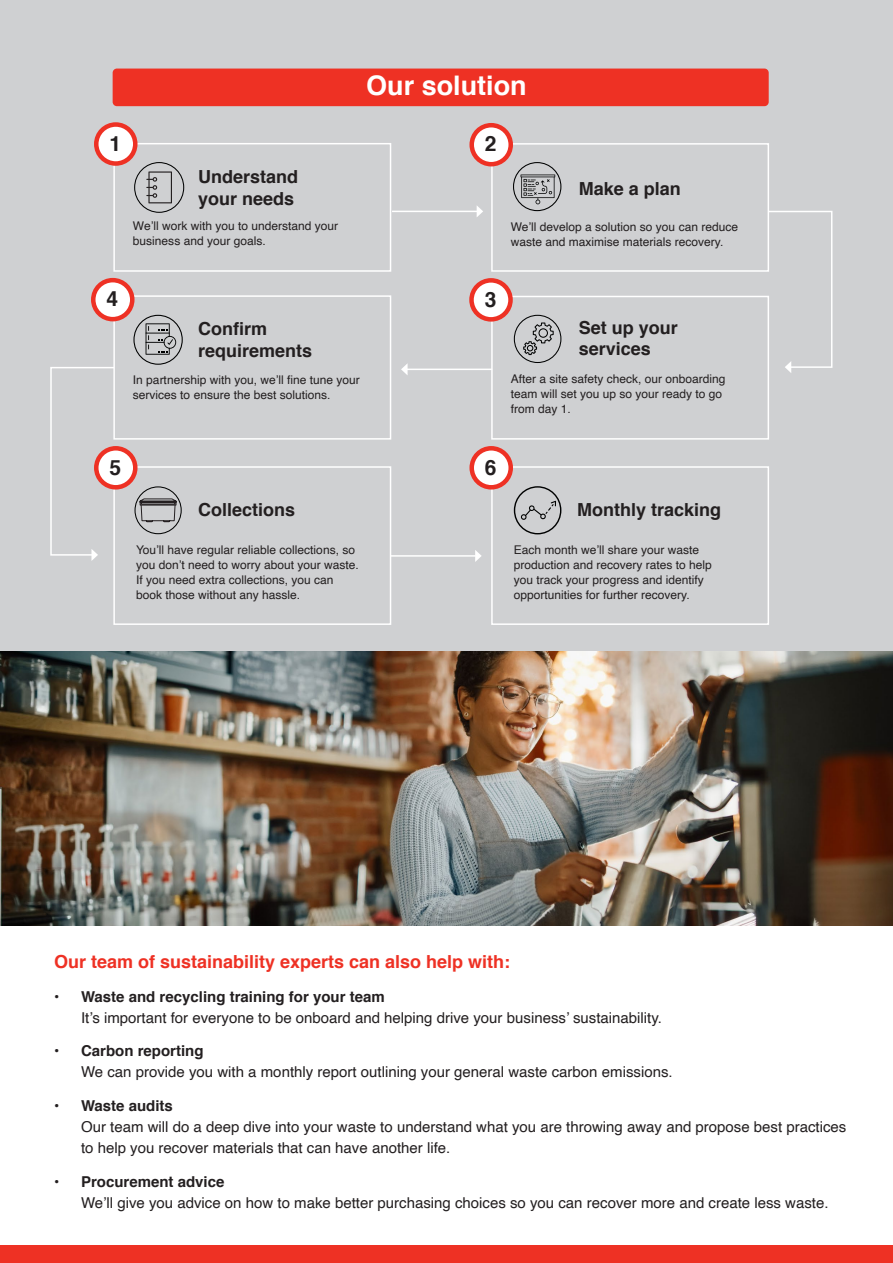
<style>
.page{position:relative;width:893px;height:1263px;background:#fff}
.page>*{position:absolute;margin:0;border:0;box-sizing:border-box;transform-origin:0 0}
.t1{font:700 27px "Helvetica";color:#fff}
.t2{font:700 21px "Helvetica";color:#231f20}
.t3{font:700 18px/21.6px "Helvetica";color:#231f20}
.t4{font:700 18px "Helvetica";color:#ee3124}
.t5{font:15px/21px "Helvetica";color:#231f20}
.t6{font:700 15px "Helvetica";color:#231f20}
.t7{font:12px/15px "Helvetica";color:#231f20}
</style>
<div class="page">
<div style="left:0;top:0;width:893px;height:811px;background:#cfd0d2"></div>
<div style="left:113px;top:69px;width:656px;height:37px;background:#ee3124;border-radius:4px"></div>
<div style="left:0;top:1246px;width:893px;height:17px;background:#ee3124"></div>
<svg style="left:146px;top:171px;width:26px;height:32px"></svg>
<div style="left:134px;top:162px;width:50px;height:51px;border:1px solid #000101;border-radius:50%"></div>
<div style="left:113px;top:143px;width:278px;height:129px;border:2px solid #fff"></div>
<div style="left:491px;top:143px;width:278px;height:129px;border:2px solid #fff"></div>
<svg style="left:472px;top:125px;width:39px;height:39px"></svg>
<div style="left:469px;top:123px;width:44px;height:43px;border:4px solid #ee3124;border-radius:50%"></div>
<svg style="left:96px;top:125px;width:39px;height:39px"></svg>
<div style="left:94px;top:122px;width:44px;height:44px;border:4px solid #ee3124;border-radius:50%"></div>
<div style="left:133px;top:315px;width:50px;height:50px;border:1px solid #000101;border-radius:50%"></div>
<svg style="left:146px;top:323px;width:30px;height:32px"></svg>
<div style="left:113px;top:295px;width:278px;height:145px;border:2px solid #fff"></div>
<svg style="left:93px;top:280px;width:39px;height:39px"></svg>
<div style="left:91px;top:278px;width:44px;height:43px;border:4px solid #ee3124;border-radius:50%"></div>
<div style="left:514px;top:486px;width:47px;height:48px;border:1px solid #000101;border-radius:50%"></div>
<svg style="left:521px;top:501px;width:35px;height:19px"></svg>
<div style="left:491px;top:466px;width:278px;height:159px;border:2px solid #fff"></div>
<svg style="left:472px;top:448px;width:39px;height:39px"></svg>
<div style="left:469px;top:446px;width:44px;height:43px;border:4px solid #ee3124;border-radius:50%"></div>
<div style="left:513px;top:162px;width:48px;height:49px;border:1px solid #000101;border-radius:50%"></div>
<svg style="left:521px;top:175px;width:34px;height:29px"></svg>
<hr style="left:392px;top:211px;width:85px;height:1px;background:#fff">
<svg style="left:477px;top:206px;width:6px;height:11px"></svg>
<div style="left:514px;top:315px;width:47px;height:48px;border:1px solid #000101;border-radius:50%"></div>
<svg style="left:523px;top:322px;width:31px;height:33px"></svg>
<div style="left:491px;top:296px;width:278px;height:144px;border:2px solid #fff"></div>
<svg style="left:471px;top:280px;width:39px;height:39px"></svg>
<div style="left:469px;top:278px;width:44px;height:44px;border:4px solid #ee3124;border-radius:50%"></div>
<hr style="left:407px;top:369px;width:85px;height:1px;background:#fff">
<svg style="left:401px;top:363px;width:7px;height:12px"></svg>
<svg style="left:767px;top:210px;width:66px;height:163px"></svg>
<svg style="left:50px;top:366px;width:66px;height:195px"></svg>
<hr style="left:391px;top:555px;width:85px;height:2px;background:#fff">
<svg style="left:475px;top:550px;width:7px;height:12px"></svg>
<img style="left:0;top:652px;width:893px;height:273px">
<div style="left:113px;top:466px;width:278px;height:159px;border:2px solid #fff"></div>
<svg style="left:96px;top:448px;width:39px;height:39px"></svg>
<div style="left:94px;top:446px;width:44px;height:43px;border:4px solid #ee3124;border-radius:50%"></div>
<div style="left:135px;top:486px;width:47px;height:48px;border:1px solid #000101;border-radius:50%"></div>
<svg style="left:139px;top:498px;width:38px;height:24px"></svg>
<h1 class="t1" style="left:366px;top:64px;width:162px">Our solution</h1>
<h2 class="t2" style="left:109px;top:126px;width:13px">1</h2>
<h3 class="t3" style="left:198px;top:166px;width:102px">Understand your needs</h3>
<h2 class="t2" style="left:485px;top:127px;width:13px">2</h2>
<h3 class="t3" style="left:579px;top:178px;width:104px">Make a plan</h3>
<p class="t7" style="left:133px;top:219px;width:207px">We’ll work with you to understand your business and your goals.</p>
<p class="t7" style="left:511px;top:219px;width:229px">We’ll develop a solution so you can reduce waste and maximise materials recovery.</p>
<h2 class="t2" style="left:106px;top:282px;width:13px">4</h2>
<h3 class="t3" style="left:198px;top:318px;width:116px">Confirm requirements</h3>
<p class="t7" style="left:133px;top:373px;width:228px">In partnership with you, we’ll fine tune your services to ensure the best solutions.</p>
<h2 class="t2" style="left:485px;top:282px;width:13px">3</h2>
<h3 class="t3" style="left:579px;top:317px;width:101px">Set up your services</h3>
<p class="t7" style="left:511px;top:372px;width:216px">After a site safety check, our onboarding team will set you up so your ready to go from day 1.</p>
<h2 class="t2" style="left:109px;top:450px;width:13px">5</h2>
<h3 class="t3" style="left:198px;top:499px;width:99px">Collections</h3>
<p class="t7" style="left:136px;top:542px;width:224px">You’ll have regular reliable collections, so you don’t need to worry about your waste.<br>If you need extra collections, you can book those without any hassle.</p>
<h2 class="t2" style="left:485px;top:450px;width:13px">6</h2>
<h3 class="t3" style="left:577px;top:499px;width:146px">Monthly tracking</h3>
<p class="t7" style="left:514px;top:542px;width:200px">Each month we’ll share your waste production and recovery rates to help you track your progress and identify opportunities for further recovery.</p>
<h3 class="t4" style="left:54px;top:947px;width:458px">Our team of sustainability experts can also help with:</h3>
<p class="t6" style="left:54px;top:984px;width:332px">• Waste and recycling training for your team</p>
<p class="t5" style="left:81px;top:1007px;width:582px">It’s important for everyone to be onboard and helping drive your business’ sustainability.</p>
<p class="t6" style="left:54px;top:1039px;width:151px">• Carbon reporting</p>
<p class="t5" style="left:81px;top:1062px;width:593px">We can provide you with a monthly report outlining your general waste carbon emissions.</p>
<p class="t6" style="left:54px;top:1094px;width:120px">• Waste audits</p>
<p class="t5" style="left:81px;top:1117px;width:767px">Our team will do a deep dive into your waste to understand what you are throwing away and propose best practices to help you recover materials that can have another life.</p>
<p class="t6" style="left:54px;top:1169px;width:172px">• Procurement advice</p>
<p class="t5" style="left:81px;top:1192px;width:749px">We’ll give you advice on how to make better purchasing choices so you can recover more and create less waste.</p>
</div>
